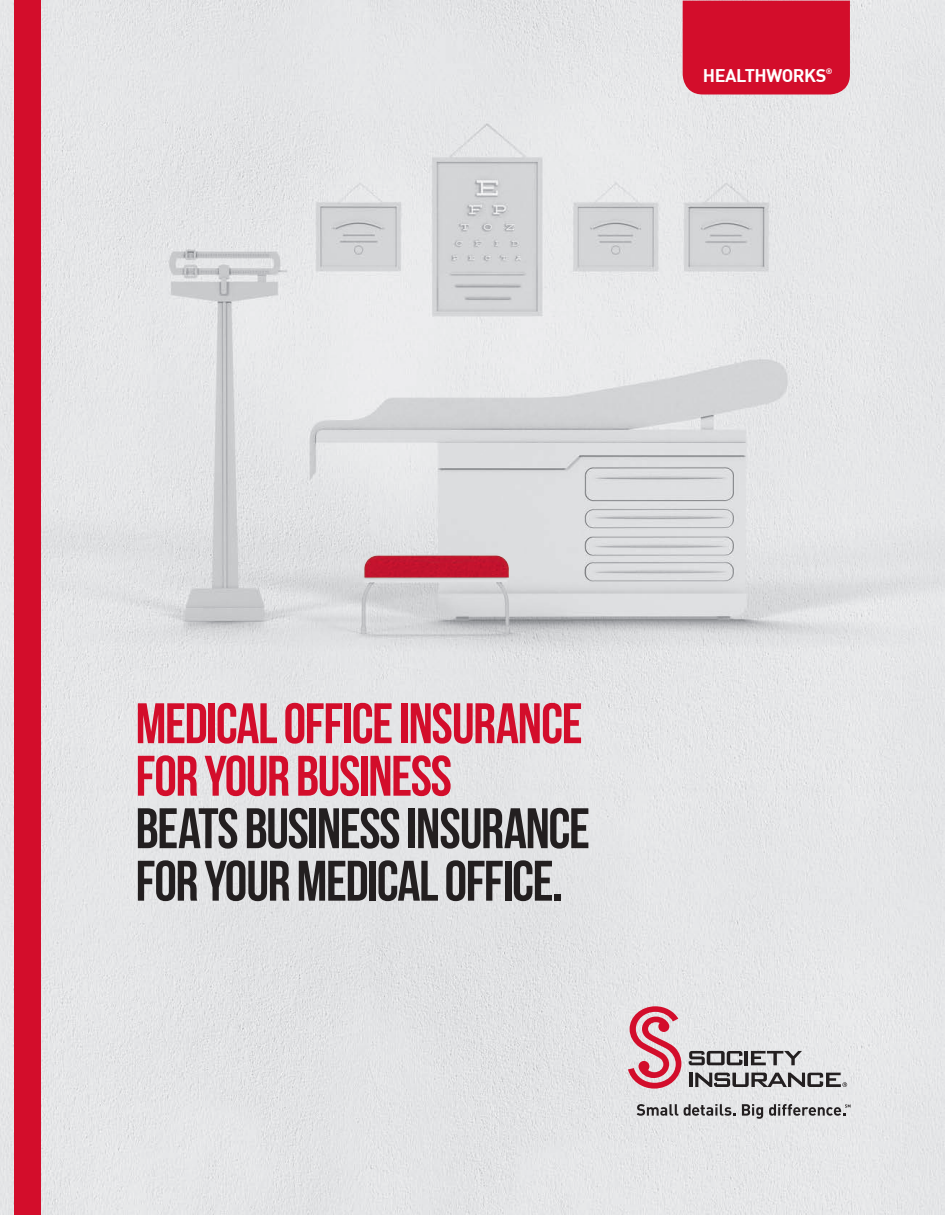
<style>
.page{position:relative;width:945px;height:1215px;background:#fff}
.page>*{position:absolute;margin:0;border:0;box-sizing:border-box;transform-origin:0 0}
.t1{font:57px/52.5px "Bebas Neue";letter-spacing:-.025em;color:#231f20}
.t2{font:700 18px "DIN";letter-spacing:-.025em;color:#fff}
.t3{font:700 7.8px "DIN";color:#fff}
.s1{color:#d30d2b}
</style>
<div class="page">
<img style="left:41px;top:0;width:904px;height:1215px">
<div style="left:683px;top:1px;width:167px;height:93px;background:#d30d2b"></div>
<div style="left:14px;top:0;width:27px;height:1215px;background:#d30d2b"></div>
<svg style="left:689px;top:1051px;width:53px;height:14px"></svg>
<hr style="left:745px;top:1051px;width:3px;height:14px;background:#231f20">
<svg style="left:751px;top:1051px;width:51px;height:14px"></svg>
<hr style="left:689px;top:1073px;width:4px;height:14px;background:#231f20">
<svg style="left:695px;top:1073px;width:152px;height:14px;background:#878587"></svg>
<svg style="left:628px;top:1006px;width:53px;height:83px;background:#dd8b98"></svg>
<svg style="left:637px;top:1104px;width:41px;height:12px"></svg>
<svg style="left:684px;top:1104px;width:52px;height:12px"></svg>
<svg style="left:742px;top:1104px;width:21px;height:15px"></svg>
<svg style="left:769px;top:1104px;width:81px;height:12px"></svg>
<p class="t2" style="left:703px;top:63px;width:125px">HEALTHWORKS</p>
<p class="t3" style="left:826px;top:66px;width:8px">®</p>
<p class="t1" style="left:136px;top:697px;width:456px"><span class="s1">MEDICAL OFFICE INSURANCE<br>FOR YOUR BUSINESS<br></span>BEATS BUSINESS INSURANCE<br>FOR YOUR MEDICAL OFFICE.</p>
</div>
